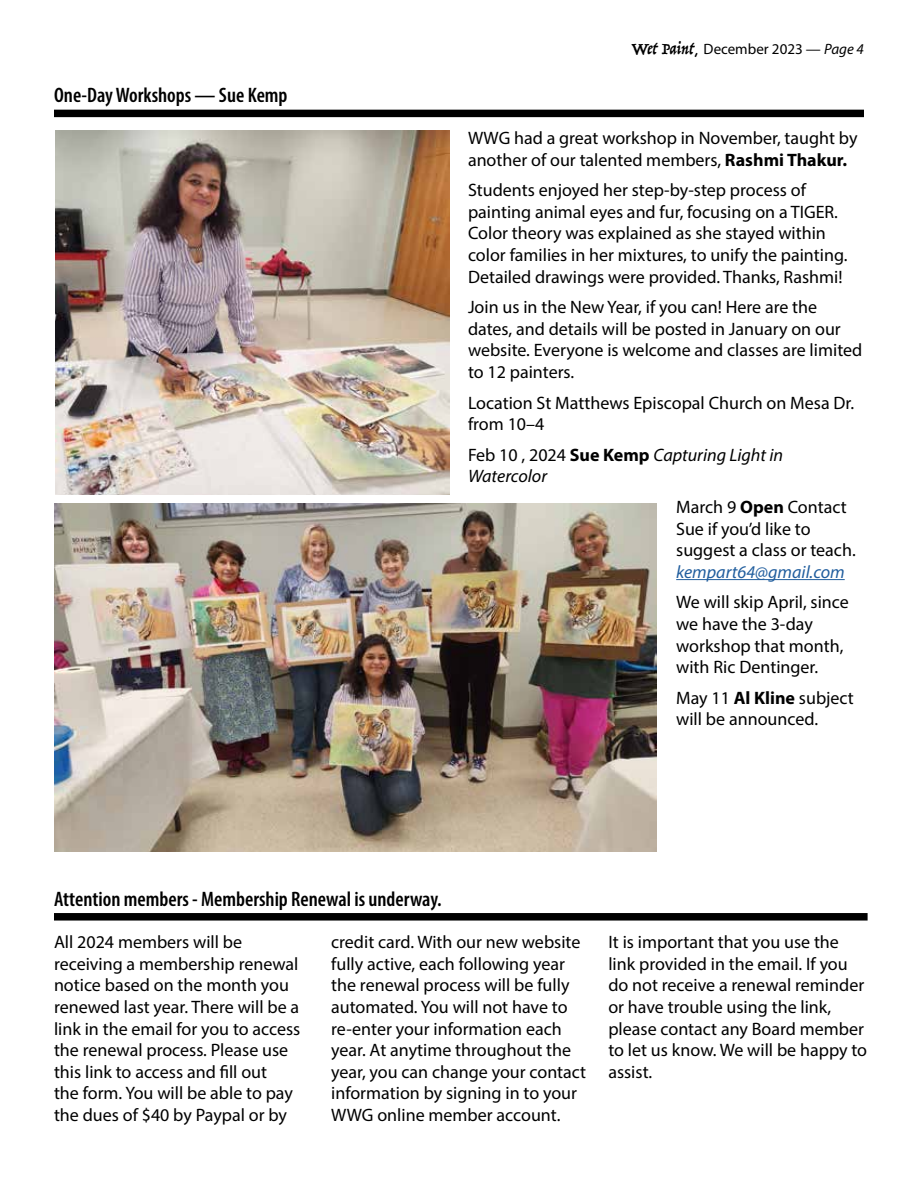
<style>
.page{position:relative;width:918px;height:1188px;background:#fff}
.page>*{position:absolute;margin:0;border:0;box-sizing:border-box;transform-origin:0 0}
.t1{font:600 condensed 21px "Myriad Pro";color:#000}
.t2{font:18px/21.6px "Myriad Pro";color:#000}
.t3{font:italic 18px/21.6px "Myriad Pro";color:#000}
.t4{font:italic 18px "Myriad Pro";color:#215e9e}
.t5{font:15px "Myriad Pro";color:#000}
.s1{font-family:"Trattatello";font-size:18px}
.s2{font-family:"Comic Sans MS";font-size:18px}
.s3{font-style:italic}
.s4{font-weight:700}
.s5{font-style:normal}
.s6{font-weight:700;font-style:normal}
</style>
<div class="page">
<div style="left:54px;top:913px;width:814px;height:8px;background:#000"></div>
<hr style="left:676px;top:579px;width:169px;height:1px;background:#215e9e">
<img style="left:56px;top:130px;width:394px;height:364px">
<img style="left:54px;top:503px;width:603px;height:349px">
<div style="left:54px;top:110px;width:810px;height:7px;background:#000"></div>
<p class="t1" style="left:54px;top:82px;width:235px">One-Day Workshops — Sue Kemp</p>
<p class="t5" style="left:632px;top:40px;width:234px"><span class="s1">Wet Paint</span><span class="s2">,</span> December 2023 — <span class="s3">Page 4</span></p>
<p class="t2" style="left:468px;top:127px;width:391px">WWG had a great workshop in November, taught by another of our talented members, <span class="s4">Rashmi Thakur.</span></p>
<p class="t2" style="left:468px;top:179px;width:381px">Students enjoyed her step-by-step process of painting animal eyes and fur, focusing on a TIGER.<br>Color theory was explained as she stayed within color families in her mixtures, to unify the painting.<br>Detailed drawings were provided. Thanks, Rashmi!</p>
<p class="t2" style="left:468px;top:296px;width:396px">Join us in the New Year, if you can! Here are the dates, and details will be posted in January on our website. Everyone is welcome and classes are limited to 12 painters.</p>
<p class="t2" style="left:468px;top:391px;width:388px">Location St Matthews Episcopal Church on Mesa Dr. from 10–4</p>
<p class="t3" style="left:468px;top:444px;width:317px"><span class="s5">Feb 10 , 2024</span> <span class="s6">Sue Kemp</span> Capturing Light in<br>Watercolor</p>
<p class="t2" style="left:676px;top:496px;width:181px">March 9 <span class="s4">Open</span> Contact<br>Sue if you’d like to suggest a class or teach.</p>
<p class="t4" style="left:676px;top:561px;width:170px">kempart64@gmail.com</p>
<p class="t2" style="left:676px;top:591px;width:174px">We will skip April, since we have the 3-day workshop that month, with Ric Dentinger.</p>
<p class="t2" style="left:676px;top:687px;width:179px">May 11 <span class="s4">Al Kline</span> subject will be announced.</p>
<p class="t1" style="left:54px;top:886px;width:389px">Attention members - Membership Renewal is underway.</p>
<p class="t2" style="left:54px;top:931px;width:248px">All 2024 members will be receiving a membership renewal notice based on the month you renewed last year. There will be a link in the email for you to access the renewal process. Please use this link to access and fill out<br>the form. You will be able to pay the dues of $40 by Paypal or by</p>
<p class="t2" style="left:331px;top:931px;width:256px">credit card. With our new website fully active, each following year the renewal process will be fully automated. You will not have to re-enter your information each year. At anytime throughout the year, you can change your contact information by signing in to your<br>WWG online member account.</p>
<p class="t2" style="left:608px;top:931px;width:260px">It is important that you use the link provided in the email. If you do not receive a renewal reminder or have trouble using the link, please contact any Board member to let us know. We will be happy to assist.</p>
</div>
